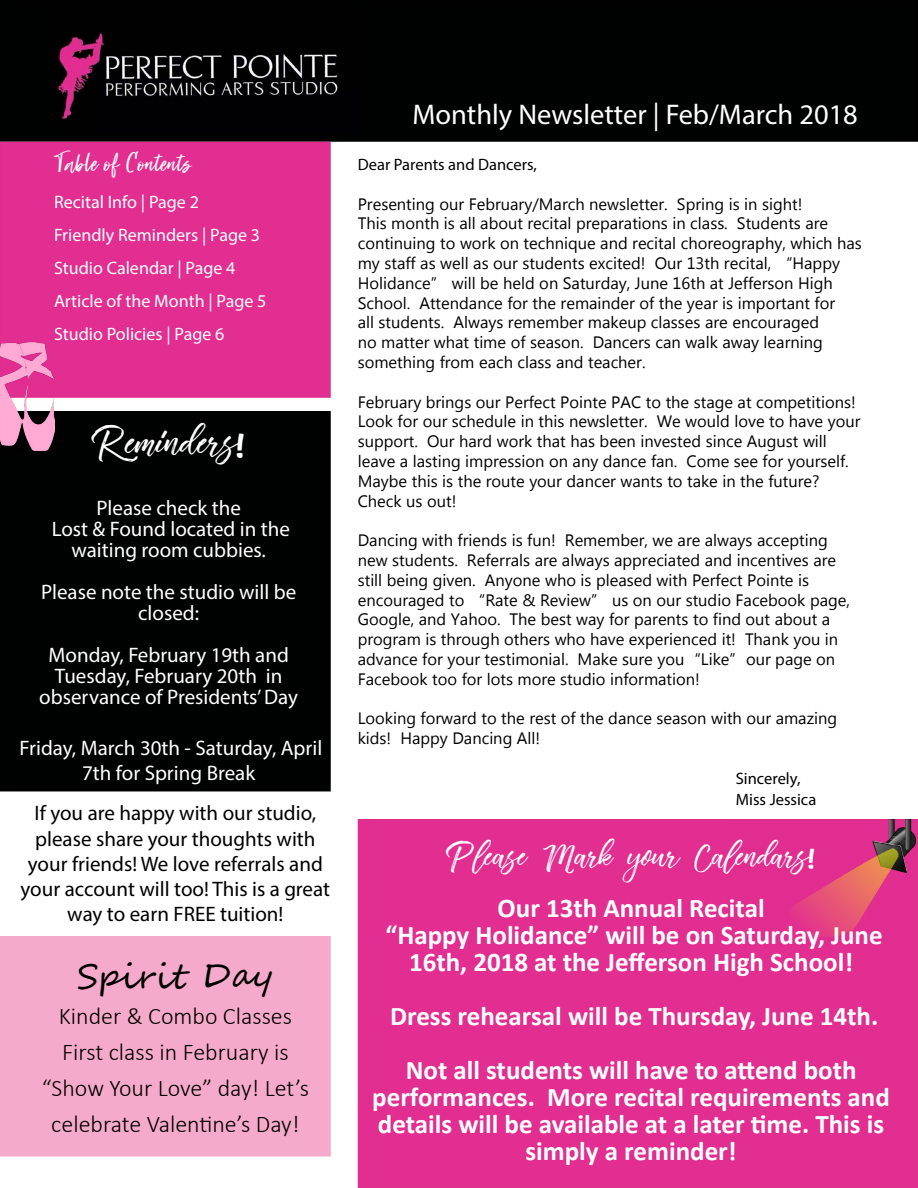
<style>
.page{position:relative;width:918px;height:1188px;background:#fff}
.page>*{position:absolute;margin:0;border:0;box-sizing:border-box;transform-origin:0 0}
.t1{font:45px "Vincentia";color:#fff}
.t2{font:37.5px "Vincentia";color:#fff}
.t3{font:34.5px "Segoe Script";color:#000}
.t4{font:28.5px "Myriad Pro";color:#fff}
.t5{font:700 27px/27px "Calibri";color:#fff;text-align:center}
.t6{font:27px "Super Natural";color:#fff}
.t7{font:300 24px/36px "Calibri";color:#000;text-align:center}
.t8{font:21px/21px "Myriad Pro";color:#fff;text-align:center}
.t9{font:21px/25.2px "Myriad Pro";color:#000;text-align:center}
.t10{font:18px/33px "Myriad Pro";color:#fff}
.t11{font:16.5px/19.8px "Microsoft Tai Le";color:#000}
.t12{font:16.5px/21.6px "Myriad Pro";color:#000}
</style>
<div class="page">
<div style="left:1px;top:412px;width:329px;height:379px;background:#000101"></div>
<div style="left:0;top:411px;width:331px;height:380px;border:2px solid #000"></div>
<div style="left:1px;top:1px;width:916px;height:140px;background:#000101"></div>
<div style="left:0;top:0;width:918px;height:142px;border:2px solid #000"></div>
<img style="left:54px;top:0;width:304px;height:119px">
<div style="left:1px;top:143px;width:329px;height:254px;background:#e22e90"></div>
<div style="left:0;top:142px;width:331px;height:256px;border:2px solid #e02e8f"></div>
<div style="left:358px;top:820px;width:559px;height:367px;background:#e22e90"></div>
<div style="left:358px;top:819px;width:560px;height:369px;border:2px solid #e02e8f"></div>
<img style="left:728px;top:819px;width:188px;height:126px">
<img style="left:0;top:342px;width:54px;height:108px">
<div style="left:0;top:936px;width:331px;height:220px;background:#f6aacb"></div>
<h3 class="t6" style="left:54px;top:150px;width:139px">Table of Contents</h3>
<p class="t10" style="left:54px;top:185px;width:214px">Recital Info | Page 2<br>Friendly Reminders | Page 3<br>Studio Calendar | Page 4<br>Article of the Month | Page 5<br>Studio Policies | Page 6</p>
<h1 class="t1" style="left:91px;top:419px;width:156px">Reminders!</h1>
<p class="t8" style="left:52px;top:498px;width:240px">Please check the<br>Lost &amp; Found located in the waiting room cubbies.</p>
<p class="t8" style="left:41px;top:582px;width:257px">Please note the studio will be closed:</p>
<p class="t8" style="left:39px;top:645px;width:260px">Monday, February 19th and<br>Tuesday, February 20th in observance of Presidents’ Day</p>
<p class="t8" style="left:19px;top:735px;width:304px;line-height:25.2px">Friday, March 30th - Saturday, April<br>7th for Spring Break</p>
<p class="t9" style="left:21px;top:800px;width:311px">If you are happy with our studio, please share your thoughts with your friends! We love referrals and your account will too! This is a great way to earn FREE tuition!</p>
<h3 class="t3" style="left:77px;top:948px;width:198px">Spirit Day</h3>
<h3 class="t7" style="left:42px;top:998px;width:269px">Kinder &amp; Combo Classes<br>First class in February is “Show Your Love” day! Let’s celebrate Valentine’s Day!</h3>
<h3 class="t4" style="left:412px;top:97px;width:447px">Monthly Newsletter | Feb/March 2018</h3>
<p class="t12" style="left:358px;top:153px;width:181px">Dear Parents and Dancers,</p>
<p class="t11" style="left:358px;top:195px;width:506px">Presenting our February/March newsletter. Spring is in sight!<br>This month is all about recital preparations in class. Students are continuing to work on technique and recital choreography, which has my staff as well as our students excited! Our 13th recital, “Happy Holidance” will be held on Saturday, June 16th at Jefferson High School. Attendance for the remainder of the year is important for<br>all students. Always remember makeup classes are encouraged<br>no matter what time of season. Dancers can walk away learning something from each class and teacher.</p>
<p class="t11" style="left:358px;top:393px;width:504px">February brings our Perfect Pointe PAC to the stage at competitions!<br>Look for our schedule in this newsletter. We would love to have your support. Our hard work that has been invested since August will leave a lasting impression on any dance fan. Come see for yourself.<br>Maybe this is the route your dancer wants to take in the future?<br>Check us out!</p>
<p class="t11" style="left:358px;top:532px;width:494px">Dancing with friends is fun! Remember, we are always accepting new students. Referrals are always appreciated and incentives are still being given. Anyone who is pleased with Perfect Pointe is encouraged to “Rate &amp; Review” us on our studio Facebook page, Google, and Yahoo. The best way for parents to find out about a program is through others who have experienced it! Thank you in advance for your testimonial. Make sure you“Like”our page on Facebook too for lots more studio information!</p>
<p class="t11" style="left:358px;top:710px;width:481px">Looking forward to the rest of the dance season with our amazing kids! Happy Dancing All!</p>
<p class="t12" style="left:736px;top:767px;width:82px">Sincerely,<br>Miss Jessica</p>
<h2 class="t2" style="left:446px;top:837px;width:371px">Please Mark your Calendars!</h2>
<h3 class="t5" style="left:386px;top:894px;width:499px">Our 13th Annual Recital<br>“Happy Holidance” will be on Saturday, June<br>16th, 2018 at the Jefferson High School!</h3>
<h3 class="t5" style="left:390px;top:989px;width:490px;line-height:54px">Dress rehearsal will be Thursday, June 14th.<br>Not all students will have to attend both</h3>
<h3 class="t5" style="left:372px;top:1083px;width:519px">performances. More recital requirements and details will be available at a later time. This is simply a reminder!</h3>
</div>
